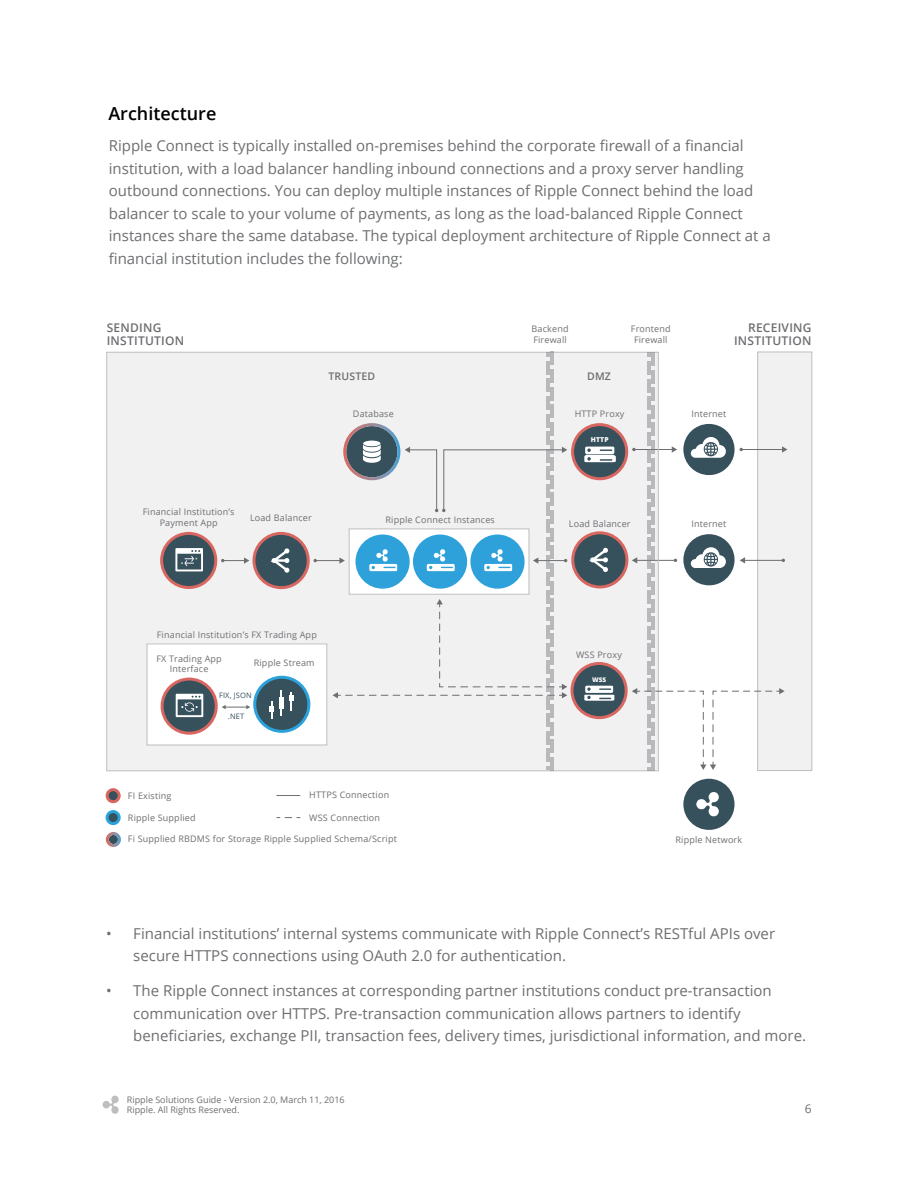
<style>
.page{position:relative;width:918px;height:1188px;background:#fff}
.page>*{position:absolute;margin:0;border:0;box-sizing:border-box;transform-origin:0 0}
.t1{font:600 18px "Open Sans";color:#000}
.t2{font:15px/22.5px "Open Sans";color:#6d6e71}
.t3{font:600 12px/12.3px "Open Sans";letter-spacing:.02em;color:#6d6e71;text-align:right}
.t4{font:12px "Open Sans";color:#6d6e71}
.t5{font:600 10.5px "Open Sans";letter-spacing:.02em;color:#6d6e71}
.t6{font:9px/10.5px "Open Sans";letter-spacing:.02em;color:#6d6e71;text-align:center}
.t7{font:9px/10.8px "Open Sans";color:#6d6e71}
.t8{font:7.5px "Open Sans";letter-spacing:.02em;color:#36505c}
.t9{font:800 6.75px "Open Sans";color:#fff}
.t10{font:800 6.45px "Open Sans";color:#fff}
</style>
<div class="page">
<svg style="left:103px;top:1095px;width:16px;height:19px"></svg>
<div style="left:758px;top:352px;width:54px;height:419px;background:#f1f1f2"></div>
<div style="left:757px;top:352px;width:55px;height:419px;border:1px solid #bcbec0"></div>
<div style="left:108px;top:354px;width:52px;height:415px;background:#f1f1f2"></div>
<div style="left:147px;top:644px;width:180px;height:101px;background:#fff"></div>
<svg style="left:276px;top:795px;width:24px;height:1px"></svg>
<svg style="left:276px;top:817px;width:24px;height:1px"></svg>
<svg style="left:106px;top:788px;width:15px;height:15px"></svg>
<svg style="left:106px;top:810px;width:15px;height:15px"></svg>
<svg style="left:106px;top:832px;width:15px;height:15px"></svg>
<svg style="left:160px;top:352px;width:627px;height:419px"></svg>
<svg style="left:683px;top:779px;width:52px;height:51px"></svg>
<p class="t1" style="left:108px;top:101px;width:109px">Architecture</p>
<p class="t2" style="left:109px;top:134px;width:663px">Ripple Connect is typically installed on-premises behind the corporate firewall of a financial institution, with a load balancer handling inbound connections and a proxy server handling outbound connections. You can deploy multiple instances of Ripple Connect behind the load balancer to scale to your volume of payments, as long as the load-balanced Ripple Connect instances share the same database. The typical deployment architecture of Ripple Connect at a financial institution includes the following:</p>
<p class="t3" style="left:107px;top:321px;width:79px;text-align:left">SENDING<br>INSTITUTION</p>
<p class="t5" style="left:328px;top:369px;width:48px">TRUSTED</p>
<p class="t6" style="left:353px;top:408px;width:42px">Database</p>
<p class="t6" style="left:143px;top:507px;width:93px">Financial Institution’s<br>Payment App</p>
<p class="t6" style="left:250px;top:512px;width:63px">Load Balancer</p>
<p class="t6" style="left:386px;top:514px;width:111px">Ripple Connect Instances</p>
<p class="t6" style="left:532px;top:323px;width:39px;text-align:left">Backend<br>Firewall</p>
<p class="t5" style="left:587px;top:369px;width:25px">DMZ</p>
<p class="t6" style="left:631px;top:323px;width:41px">Frontend<br>Firewall</p>
<p class="t6" style="left:575px;top:408px;width:51px">HTTP Proxy</p>
<p class="t9" style="left:591px;top:435px;width:19px">HTTP</p>
<p class="t3" style="left:734px;top:321px;width:79px">RECEIVING<br>INSTITUTION</p>
<p class="t6" style="left:691px;top:408px;width:36px">Internet</p>
<p class="t6" style="left:569px;top:518px;width:63px">Load Balancer</p>
<p class="t6" style="left:691px;top:518px;width:36px">Internet</p>
<p class="t6" style="left:157px;top:629px;width:162px">Financial Institution’s FX Trading App</p>
<p class="t6" style="left:156px;top:653px;width:67px">FX Trading App</p>
<p class="t6" style="left:254px;top:657px;width:62px">Ripple Stream</p>
<p class="t6" style="left:170px;top:664px;width:40px">Interface</p>
<p class="t8" style="left:219px;top:690px;width:34px">FIX, JSON</p>
<p class="t8" style="left:228px;top:712px;width:18px">.NET</p>
<p class="t6" style="left:309px;top:789px;width:81px">HTTPS Connection</p>
<p class="t6" style="left:309px;top:812px;width:72px">WSS Connection</p>
<p class="t6" style="left:128px;top:790px;width:45px">FI Existing</p>
<p class="t6" style="left:128px;top:812px;width:69px">Ripple Supplied</p>
<p class="t6" style="left:128px;top:834px;width:270px">Fi Supplied RBDMS for Storage Ripple Supplied Schema/Script</p>
<p class="t6" style="left:576px;top:649px;width:47px">WSS Proxy</p>
<p class="t10" style="left:592px;top:674px;width:16px">WSS</p>
<p class="t6" style="left:676px;top:834px;width:68px">Ripple Network</p>
<p class="t2" style="left:133px;top:921px;width:643px;text-indent:-27px">• Financial institutions’ internal systems communicate with Ripple Connect’s RESTful APIs over secure HTTPS connections using OAuth 2.0 for authentication.</p>
<p class="t2" style="left:133px;top:979px;width:674px;text-indent:-27px">• The Ripple Connect instances at corresponding partner institutions conduct pre-transaction communication over HTTPS. Pre-transaction communication allows partners to identify beneficiaries, exchange PII, transaction fees, delivery times, jurisdictional information, and more.</p>
<p class="t7" style="left:127px;top:1094px;width:219px">Ripple Solutions Guide - Version 2.0, March 11, 2016<br>Ripple. All Rights Reserved.</p>
<p class="t4" style="left:805px;top:1101px;width:8px">6</p>
</div>
